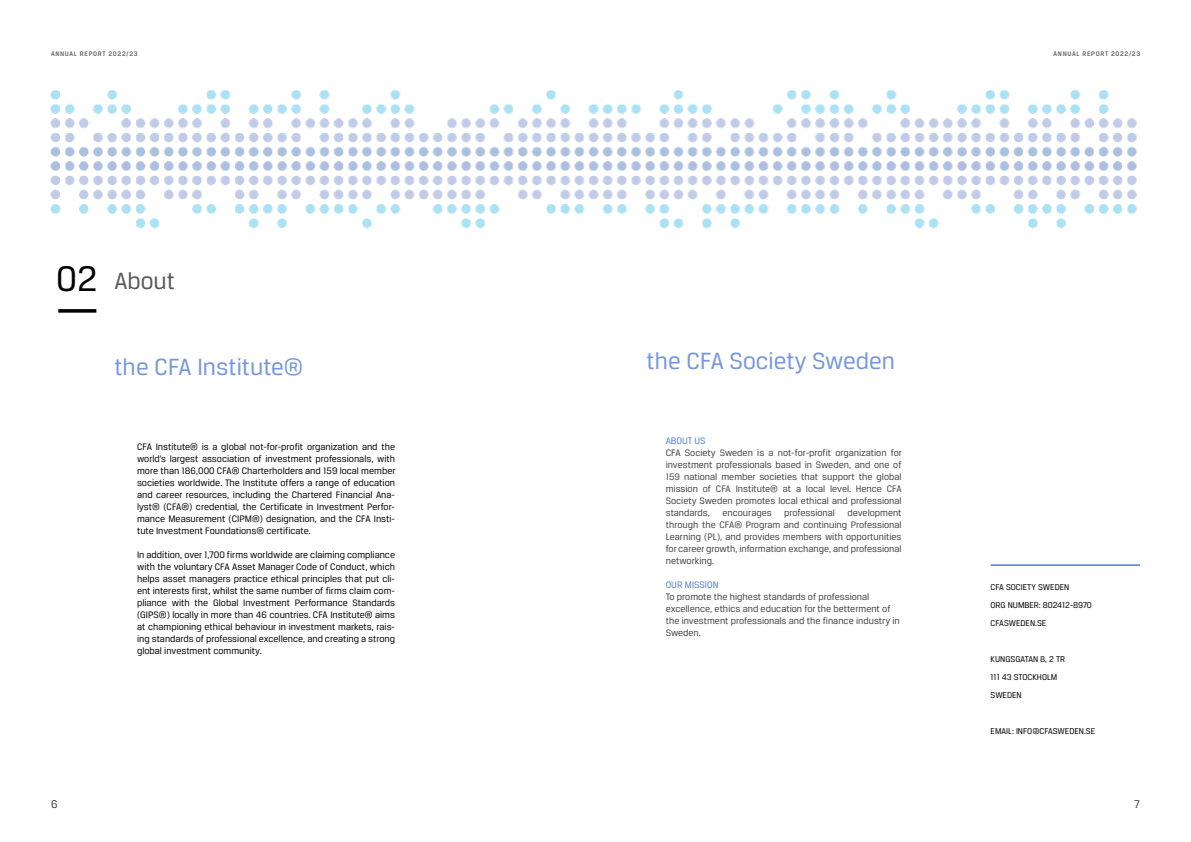
<style>
.page{position:relative;width:1191px;height:842px;background:#fff}
.page>*{position:absolute;margin:0;border:0;box-sizing:border-box;transform-origin:0 0}
.t1{font:38px "CFA Breuer Text";color:#000}
.t2{font:600 38px "Titillium Web";color:#000}
.t3{font:25px "CFA Breuer Text";color:#7597dd}
.t4{font:25px "CFA Breuer Text";color:#58595b}
.t5{font:12px "CFA Breuer Text";color:#414042}
.t6{font:10px/12px "CFA Breuer Text";color:#000;text-align:justify}
.t7{font:10px/12px "CFA Breuer Text";color:#414042;text-align:justify}
.t8{font:10px "CFA Breuer Text";color:#527dd5}
.t9{font:9px/18px "CFA Breuer Text";color:#000}
.t10{font:500 7px "CFA Breuer Text";letter-spacing:.1em;color:#58595b}
</style>
<div class="page">
<img style="left:50px;top:91px;width:1087px;height:137px">
<hr style="left:990px;top:564px;width:150px;height:2px;background:#527dd5">
<p class="t10" style="left:51px;top:50px;width:88px">ANNUAL REPORT 2022/23</p>
<p class="t10" style="left:1053px;top:50px;width:88px">ANNUAL REPORT 2022/23</p>
<h1 class="t1" style="left:56px;top:257px;width:43px">02</h1>
<h1 class="t2" style="left:56px;top:279px;width:44px">—</h1>
<h2 class="t4" style="left:114px;top:267px;width:62px">About</h2>
<h2 class="t3" style="left:114px;top:353px;width:190px">the CFA Institute®</h2>
<p class="t6" style="left:137px;top:440px;width:260px">CFA Institute® is a global not-for-profit organization and the world’s largest association of investment professionals, with more than 186,000 CFA® Charterholders and 159 local member societies worldwide. The Institute offers a range of education and career resources, including the Chartered Financial Ana&shy;lyst® (CFA®) credential, the Certificate in Investment Perfor&shy;mance Measurement (CIPM®) designation, and the CFA Insti&shy;tute Investment Foundations® certificate.</p>
<p class="t6" style="left:137px;top:548px;width:259px">In addition, over 1,700 firms worldwide are claiming compliance with the voluntary CFA Asset Manager Code of Conduct, which helps asset managers practice ethical principles that put cli&shy;ent interests first, whilst the same number of firms claim com&shy;pliance with the Global Investment Performance Standards (GIPS®) locally in more than 46 countries. CFA Institute® aims at championing ethical behaviour in investment markets, rais&shy;ing standards of professional excellence, and creating a strong global investment community.</p>
<h2 class="t3" style="left:646px;top:347px;width:250px">the CFA Society Sweden</h2>
<p class="t8" style="left:665px;top:435px;width:41px">ABOUT US</p>
<p class="t7" style="left:665px;top:446px;width:238px">CFA Society Sweden is a not-for-profit organization for investment professionals based in Sweden, and one of 159 national member societies that support the global mission of CFA Institute® at a local level. Hence CFA Society Sweden promotes local ethical and professional standards,</p>
<p class="t7" style="left:722px;top:506px;width:51px">encourages</p>
<p class="t7" style="left:784px;top:506px;width:52px">professional</p>
<p class="t7" style="left:665px;top:506px;width:237px;text-indent:182px">development through the CFA® Program and continuing Professional Learning (PL), and provides members with opportunities for career growth, information exchange, and professional networking.</p>
<p class="t8" style="left:665px;top:579px;width:54px">OUR MISSION</p>
<p class="t7" style="left:665px;top:590px;width:235px;text-align:left">To promote the highest standards of professional excellence, ethics and education for the betterment of the investment professionals and the finance industry in Sweden.</p>
<p class="t9" style="left:990px;top:578px;width:103px">CFA SOCIETY SWEDEN<br>ORG NUMBER: 802412-8970<br>CFASWEDEN.SE</p>
<p class="t9" style="left:990px;top:650px;width:76px">KUNGSGATAN 8, 2 TR<br>111 43 STOCKHOLM<br>SWEDEN</p>
<p class="t9" style="left:990px;top:722px;width:106px">EMAIL: INFO@CFASWEDEN.SE</p>
<p class="t5" style="left:51px;top:797px;width:8px">6</p>
<p class="t5" style="left:1134px;top:797px;width:7px">7</p>
</div>
